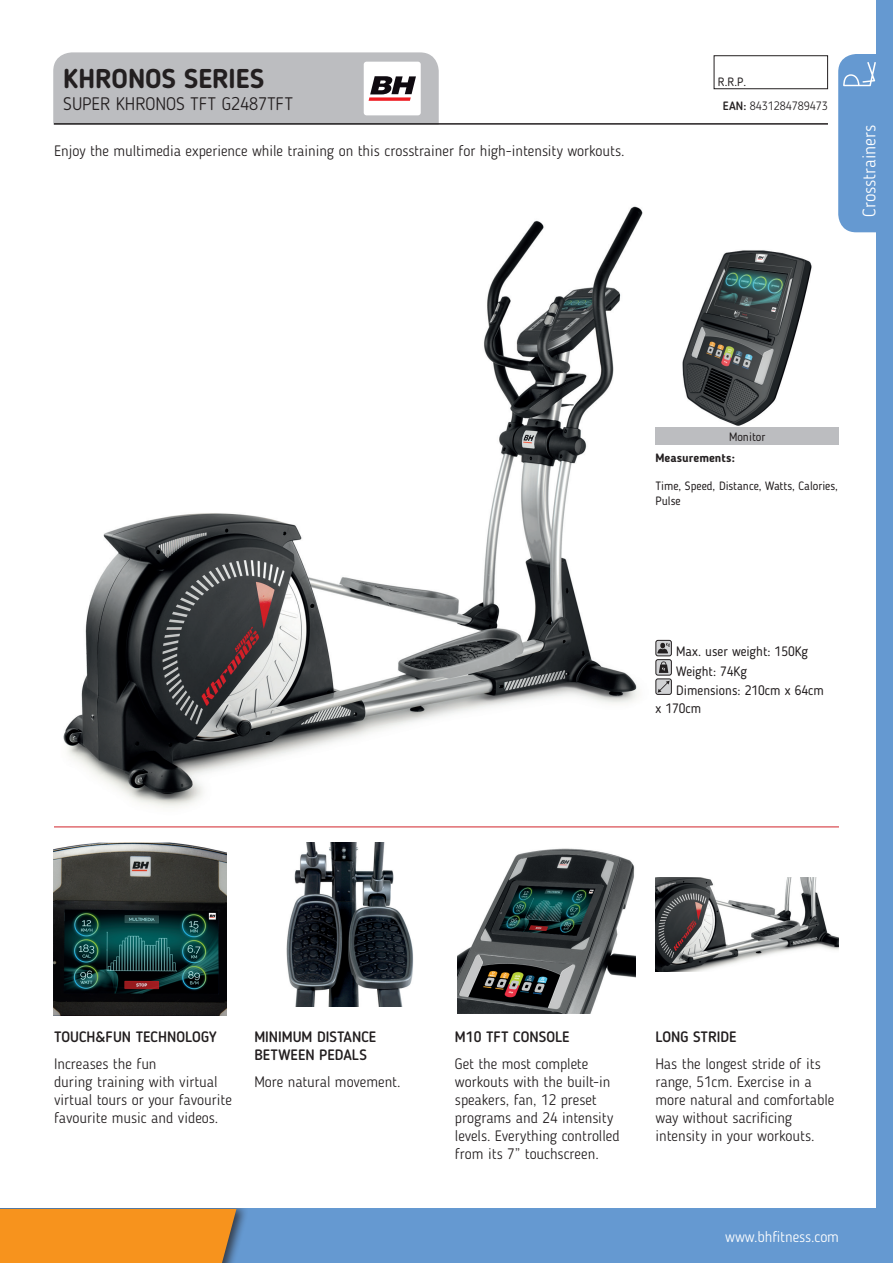
<style>
.page{position:relative;width:893px;height:1263px;background:#fff}
.page>*{position:absolute;margin:0;border:0;box-sizing:border-box;transform-origin:0 0}
.t1{font:700 27px "Blogger Sans";color:#231f20}
.t2{font:300 18px "Blogger Sans";color:#231f20}
.t3{font:300 18px "Blogger Sans";color:#fff}
.t4{font:300 15px/18px "Blogger Sans";color:#231f20}
.t5{font:500 15px/18px "Blogger Sans";color:#231f20}
.t6{font:300 15px "Blogger Sans";color:#fff}
.t7{font:13.5px/19.2px "Blogger Sans";color:#231f20}
.t8{font:12px/14.4px "Blogger Sans";color:#231f20}
.t9{font:300 12px "Blogger Sans";color:#231f20}
.t10{font:700 12px "Blogger Sans";color:#231f20}
.s1{font-weight:500}
</style>
<div class="page">
<img style="left:63px;top:206px;width:580px;height:601px">
<img style="left:676px;top:250px;width:143px;height:178px">
<img style="left:286px;top:842px;width:128px;height:165px">
<img style="left:458px;top:848px;width:178px;height:166px">
<img style="left:655px;top:877px;width:184px;height:95px">
<hr style="left:54px;top:123px;width:774px;height:2px;background:#231f20">
<hr style="left:54px;top:826px;width:785px;height:1px;background:#d1232a">
<div style="left:714px;top:55px;width:114px;height:34px;border:1px solid #231f20"></div>
<div style="left:655px;top:428px;width:184px;height:17px;background:#bcbdc0"></div>
<svg style="left:53px;top:52px;width:386px;height:73px;background:#bcbbbe"></svg>
<div style="left:0;top:1209px;width:893px;height:54px;background:#6599d1"></div>
<div style="left:0;top:1209px;width:249px;height:54px;background:#231f20;opacity:.75"></div>
<div style="left:0;top:1209px;width:236px;height:54px;background:#f7931d"></div>
<div style="left:876px;top:0;width:17px;height:1263px;background:#6599d1"></div>
<svg style="left:656px;top:640px;width:15px;height:16px"></svg>
<div style="left:655px;top:640px;width:17px;height:16px;border:1px solid #231f20;border-radius:2px"></div>
<svg style="left:657px;top:643px;width:13px;height:10px"></svg>
<div style="left:656px;top:660px;width:15px;height:15px;background:#d1d2d4;border-radius:2px"></div>
<div style="left:655px;top:659px;width:17px;height:16px;border:1px solid #231f20;border-radius:2px"></div>
<svg style="left:659px;top:661px;width:9px;height:12px"></svg>
<div style="left:656px;top:679px;width:15px;height:15px;background:#d1d2d4;border-radius:2px"></div>
<div style="left:655px;top:678px;width:17px;height:17px;border:1px solid #231f20;border-radius:2px"></div>
<svg style="left:658px;top:681px;width:12px;height:12px"></svg>
<svg style="left:838px;top:54px;width:38px;height:178px;background:#6c9dd3"></svg>
<img style="left:54px;top:842px;width:173px;height:173px">
<h1 class="t1" style="left:63px;top:62px;width:203px">KHRONOS SERIES</h1>
<p class="t2" style="left:63px;top:93px;width:231px">SUPER KHRONOS TFT G2487TFT</p>
<p class="t4" style="left:54px;top:142px;width:572px">Enjoy the multimedia experience while training on this crosstrainer for high-intensity workouts.</p>
<p class="t8" style="left:718px;top:75px;width:30px">R.R.P.</p>
<p class="t9" style="left:723px;top:98px;width:107px"><span class="s1">EAN:</span> 8431284789473</p>
<p class="t3" style="left:858px;top:217px;width:94px;rotate:-90deg">Crosstrainers</p>
<p class="t8" style="left:729px;top:429px;width:38px">Monitor</p>
<p class="t10" style="left:655px;top:450px;width:81px">Measurements:</p>
<p class="t8" style="left:655px;top:479px;width:184px">Time, Speed, Distance, Watts, Calories,<br>Pulse</p>
<p class="t7" style="left:676px;top:642px;width:149px">Max. user weight: 150Kg<br>Weight: 74Kg<br>Dimensions: 210cm x 64cm</p>
<p class="t7" style="left:655px;top:698px;width:47px">x 170cm</p>
<p class="t5" style="left:54px;top:1028px;width:164px">TOUCH&amp;FUN TECHNOLOGY</p>
<p class="t4" style="left:54px;top:1055px;width:179px">Increases the fun<br>during training with virtual virtual tours or your favourite favourite music and videos.</p>
<p class="t5" style="left:254px;top:1028px;width:123px">MINIMUM DISTANCE<br>BETWEEN PEDALS</p>
<p class="t4" style="left:254px;top:1072px;width:148px">More natural movement.</p>
<p class="t5" style="left:455px;top:1028px;width:116px">M10 TFT CONSOLE</p>
<p class="t4" style="left:455px;top:1054px;width:166px">Get the most complete workouts with the built-in speakers, fan, 12 preset programs and 24 intensity levels. Everything controlled from its 7” touchscreen.</p>
<p class="t5" style="left:655px;top:1028px;width:83px">LONG STRIDE</p>
<p class="t4" style="left:655px;top:1054px;width:180px">Has the longest stride of its range, 51cm. Exercise in a more natural and comfortable way without sacrificing intensity in your workouts.</p>
<p class="t6" style="left:725px;top:1228px;width:115px">www.bhfitness.com</p>
</div>
